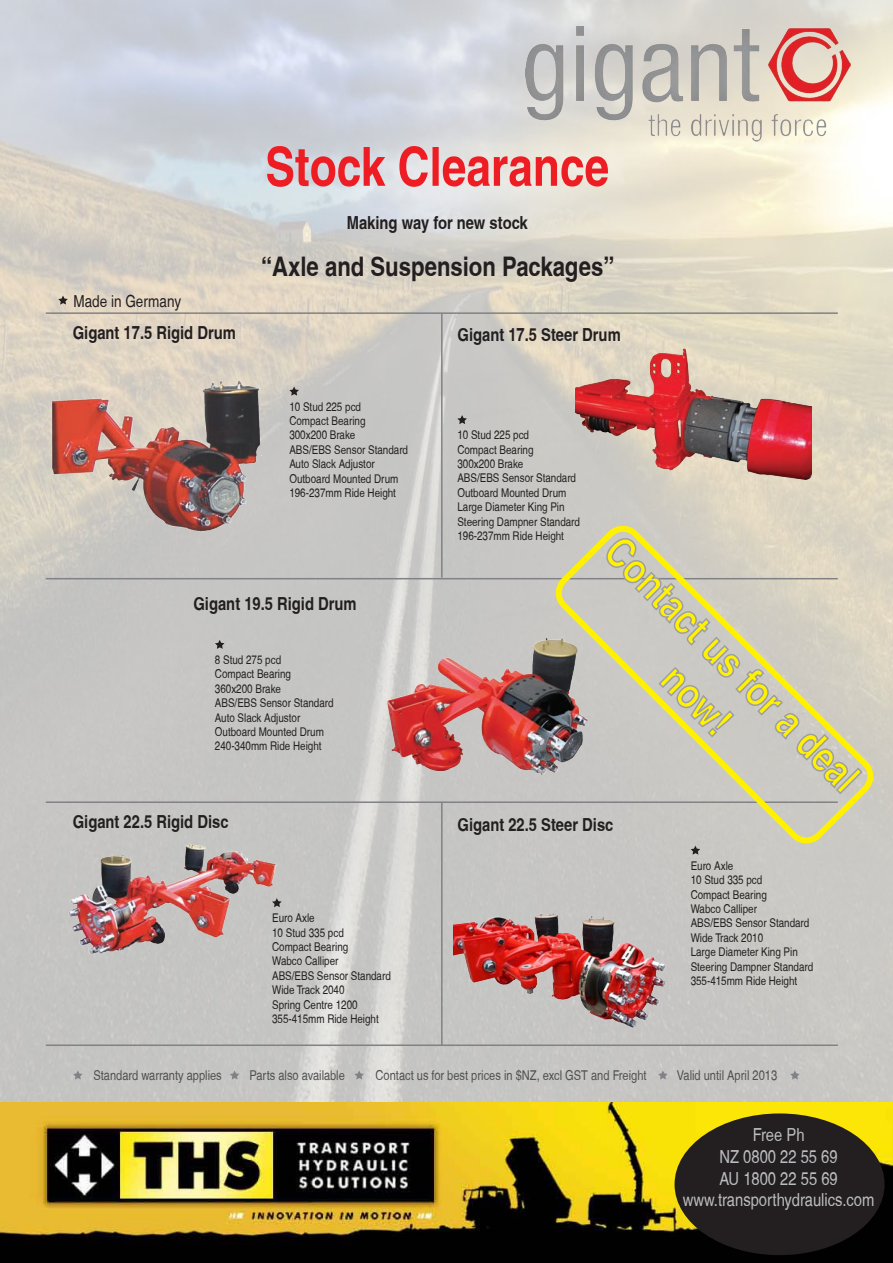
<style>
.page{position:relative;width:893px;height:1263px;background:#fff}
.page>*{position:absolute;margin:0;border:0;box-sizing:border-box;transform-origin:0 0}
.t1{font:700 condensed 54px "Helvetica";color:#ee1d23}
.t2{font:700 condensed 42px/50.4px "Helvetica";color:#fff101;text-align:center}
.t3{font:700 condensed 27px "Helvetica";color:#231f20}
.t4{font:700 condensed 18px "Helvetica";color:#231f20}
.t5{font:condensed 18px/21.6px "Helvetica";color:#bcbdc0;text-align:center}
.t6{font:condensed 16.5px "Helvetica";color:#231f20}
.t7{font:condensed 13.5px "Helvetica";color:#4f5051}
.t8{font:condensed 12px/14.4px "Helvetica";color:#231f20}
</style>
<div class="page">
<img style="left:0;top:0;width:892px;height:1102px">
<hr style="left:46px;top:312px;width:792px;height:2px;background:#808285">
<hr style="left:46px;top:801px;width:792px;height:2px;background:#808285">
<hr style="left:46px;top:578px;width:792px;height:1px;background:#808285">
<hr style="left:441px;top:314px;width:2px;height:264px;background:#808285">
<svg style="left:289px;top:387px;width:10px;height:9px"></svg>
<img style="left:575px;top:348px;width:236px;height:133px">
<img style="left:385px;top:632px;width:163px;height:149px">
<img style="left:62px;top:837px;width:219px;height:130px">
<img style="left:454px;top:894px;width:235px;height:148px">
<svg style="left:457px;top:415px;width:10px;height:9px"></svg>
<svg style="left:215px;top:640px;width:9px;height:9px"></svg>
<svg style="left:272px;top:898px;width:10px;height:9px"></svg>
<svg style="left:691px;top:850px;width:9px;height:5px"></svg>
<hr style="left:441px;top:803px;width:2px;height:243px;background:#808285">
<svg style="left:58px;top:296px;width:10px;height:9px"></svg>
<img style="left:44px;top:377px;width:226px;height:156px">
<img style="left:0;top:1102px;width:893px;height:161px">
<div style="left:674px;top:1113px;width:211px;height:142px;background:#231f20;border-radius:50%"></div>
<img style="left:525px;top:27px;width:326px;height:114px">
<hr style="left:46px;top:1044px;width:792px;height:2px;background:#808285">
<svg style="left:73px;top:1070px;width:10px;height:9px"></svg>
<svg style="left:230px;top:1070px;width:9px;height:9px"></svg>
<svg style="left:354px;top:1070px;width:10px;height:9px"></svg>
<svg style="left:658px;top:1070px;width:10px;height:9px"></svg>
<svg style="left:790px;top:1070px;width:10px;height:9px"></svg>
<svg style="left:548px;top:519px;width:326px;height:331px;background:#cac6b3"></svg>
<h1 class="t1" style="left:265px;top:134px;width:345px">Stock Clearance</h1>
<h3 class="t4" style="left:347px;top:212px;width:183px">Making way for new stock</h3>
<h3 class="t6" style="left:74px;top:291px;width:109px">Made in Germany</h3>
<h3 class="t3" style="left:261px;top:250px;width:355px">“Axle and Suspension Packages”</h3>
<h3 class="t4" style="left:73px;top:322px;width:165px">Gigant 17.5 Rigid Drum</h3>
<h3 class="t4" style="left:457px;top:323px;width:165px">Gigant 17.5 Steer Drum</h3>
<p class="t8" style="left:289px;top:399px;width:120px">10 Stud 225 pcd<br>Compact Bearing<br>300x200 Brake<br>ABS/EBS Sensor Standard<br>Auto Slack Adjustor<br>Outboard Mounted Drum<br>196-237mm Ride Height</p>
<h3 class="t4" style="left:193px;top:592px;width:165px">Gigant 19.5 Rigid Drum</h3>
<p class="t8" style="left:215px;top:652px;width:120px">8 Stud 275 pcd<br>Compact Bearing<br>360x200 Brake<br>ABS/EBS Sensor Standard<br>Auto Slack Adjustor<br>Outboard Mounted Drum<br>240-340mm Ride Height</p>
<p class="t8" style="left:457px;top:428px;width:124px">10 Stud 225 pcd<br>Compact Bearing<br>300x200 Brake<br>ABS/EBS Sensor Standard<br>Outboard Mounted Drum<br>Large Diameter King Pin<br>Steering Dampner Standard<br>196-237mm Ride Height</p>
<h2 class="t2" style="left:630px;top:526px;width:342px;rotate:45deg">Contact us for a deal now!</h2>
<h3 class="t4" style="left:73px;top:810px;width:157px">Gigant 22.5 Rigid Disc</h3>
<h3 class="t4" style="left:457px;top:813px;width:157px">Gigant 22.5 Steer Disc</h3>
<p class="t8" style="left:272px;top:911px;width:120px">Euro Axle<br>10 Stud 335 pcd<br>Compact Bearing<br>Wabco Calliper<br>ABS/EBS Sensor Standard<br>Wide Track 2040<br>Spring Centre 1200<br>355-415mm Ride Height</p>
<p class="t8" style="left:691px;top:858px;width:124px">Euro Axle<br>10 Stud 335 pcd<br>Compact Bearing<br>Wabco Calliper<br>ABS/EBS Sensor Standard<br>Wide Track 2010<br>Large Diameter King Pin<br>Steering Dampner Standard<br>355-415mm Ride Height</p>
<p class="t7" style="left:93px;top:1068px;width:130px">Standard warranty applies</p>
<p class="t7" style="left:249px;top:1068px;width:97px">Parts also available</p>
<p class="t7" style="left:376px;top:1068px;width:272px">Contact us for best prices in $NZ, excl GST and Freight</p>
<p class="t7" style="left:677px;top:1068px;width:102px">Valid until April 2013</p>
<h3 class="t5" style="left:683px;top:1124px;width:193px">Free Ph<br>NZ 0800 22 55 69<br>AU 1800 22 55 69 www.transporthydraulics.com</h3>
</div>
